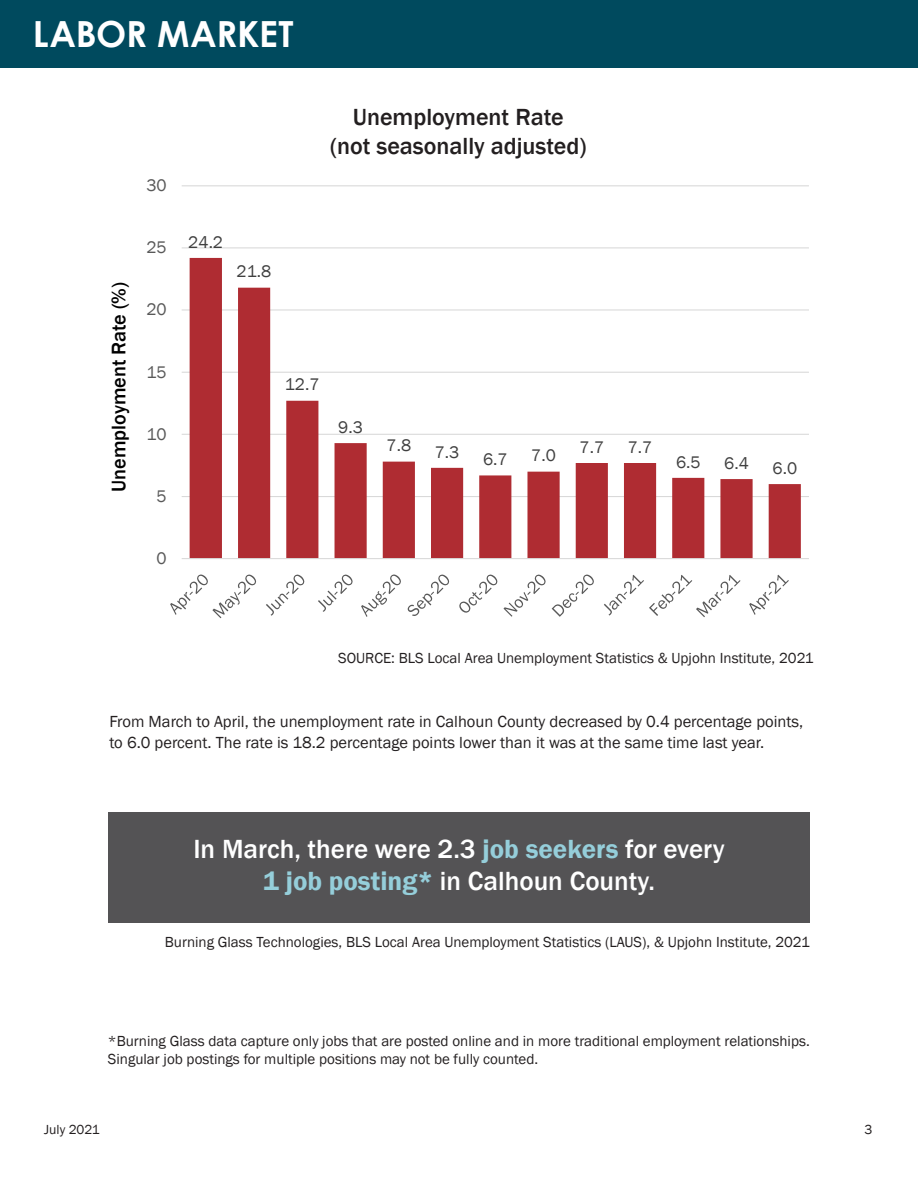
<style>
.page{position:relative;width:918px;height:1188px;background:#fff}
.page>*{position:absolute;margin:0;border:0;box-sizing:border-box;transform-origin:0 0}
.t1{font:700 36px "Century Gothic";letter-spacing:-.005em;color:#fff}
.t2{font:500 27px "Franklin Gothic";color:#fff}
.t3{font:500 24px "Franklin Gothic";color:#231f20}
.t4{font:500 20.25px "Franklin Gothic";letter-spacing:-.005em;color:#000}
.t5{font:17.25px "Franklin Gothic";color:#404040}
.t6{font:17.25px "Franklin Gothic";letter-spacing:.005em;color:#595959}
.Paragraph_Style_1{font:16.5px/21px "Franklin Gothic";color:#231f20}
.t7{font:15px/18px "Franklin Gothic";color:#231f20}
.t8{font:13.5px "Franklin Gothic";color:#231f20}
.s1{font-weight:600;color:#95ceda}
</style>
<div class="page">
<div style="left:108px;top:813px;width:702px;height:110px;background:#545355"></div>
<div style="left:0;top:0;width:918px;height:68px;background:#004a5e"></div>
<hr style="left:182px;top:496px;width:627px;height:1px;background:#d9d9d9">
<hr style="left:182px;top:434px;width:627px;height:1px;background:#d9d9d9">
<hr style="left:182px;top:372px;width:627px;height:1px;background:#d9d9d9">
<hr style="left:182px;top:309px;width:627px;height:2px;background:#d9d9d9">
<hr style="left:182px;top:247px;width:627px;height:1px;background:#d9d9d9">
<hr style="left:182px;top:185px;width:627px;height:1px;background:#d9d9d9">
<svg style="left:190px;top:258px;width:611px;height:300px"></svg>
<hr style="left:182px;top:558px;width:627px;height:1px;background:#d9d9d9">
<svg style="left:170px;top:574px;width:86px;height:44px"></svg>
<svg style="left:266px;top:574px;width:38px;height:42px"></svg>
<svg style="left:318px;top:574px;width:35px;height:38px"></svg>
<svg style="left:361px;top:574px;width:40px;height:43px"></svg>
<svg style="left:408px;top:574px;width:41px;height:42px"></svg>
<svg style="left:459px;top:574px;width:87px;height:43px"></svg>
<svg style="left:552px;top:574px;width:42px;height:43px"></svg>
<svg style="left:604px;top:575px;width:137px;height:42px"></svg>
<svg style="left:749px;top:575px;width:40px;height:40px"></svg>
<p class="t1" style="left:33px;top:6px;width:262px">LABOR MARKET</p>
<p class="t6" style="left:146px;top:175px;width:22px">30</p>
<p class="t4" style="left:106px;top:492px;width:211px;rotate:-90deg">Unemployment Rate (%)</p>
<p class="t6" style="left:146px;top:237px;width:22px">25</p>
<p class="t6" style="left:146px;top:299px;width:22px">20</p>
<p class="t6" style="left:146px;top:361px;width:22px">15</p>
<p class="t6" style="left:146px;top:423px;width:22px">10</p>
<p class="t6" style="left:157px;top:485px;width:12px">5</p>
<p class="t6" style="left:157px;top:548px;width:12px">0</p>
<p class="t5" style="left:188px;top:231px;width:36px">24.2</p>
<p class="t5" style="left:237px;top:261px;width:36px">21.8</p>
<p class="t3" style="left:353px;top:102px;width:212px">Unemployment Rate</p>
<p class="t3" style="left:330px;top:131px;width:258px">(not seasonally adjusted)</p>
<p class="t5" style="left:285px;top:374px;width:36px">12.7</p>
<p class="t5" style="left:338px;top:416px;width:26px">9.3</p>
<p class="t5" style="left:386px;top:435px;width:26px">7.8</p>
<p class="t5" style="left:435px;top:441px;width:26px">7.3</p>
<p class="t5" style="left:483px;top:449px;width:26px">6.7</p>
<p class="t5" style="left:531px;top:445px;width:26px">7.0</p>
<p class="t5" style="left:580px;top:436px;width:26px">7.7</p>
<p class="t5" style="left:628px;top:436px;width:26px">7.7</p>
<p class="t5" style="left:676px;top:451px;width:26px">6.5</p>
<p class="t5" style="left:724px;top:452px;width:26px">6.4</p>
<p class="t5" style="left:773px;top:457px;width:26px">6.0</p>
<p class="t7" style="left:338px;top:650px;width:477px">SOURCE: BLS Local Area Unemployment Statistics &amp; Upjohn Institute, 2021</p>
<p class="Paragraph_Style_1" style="left:110px;top:711px;width:695px">From March to April, the unemployment rate in Calhoun County decreased by 0.4 percentage points, to 6.0 percent. The rate is 18.2 percentage points lower than it was at the same time last year.</p>
<p class="t2" style="left:193px;top:832px;width:533px">In March, there were 2.3 <span class="s1">job seekers</span> for every</p>
<p class="t2" style="left:263px;top:865px;width:393px"><span class="s1">1 job posting*</span> in Calhoun County.</p>
<p class="t7" style="left:165px;top:934px;width:647px">Burning Glass Technologies, BLS Local Area Unemployment Statistics (LAUS), &amp; Upjohn Institute, 2021</p>
<p class="t7" style="left:108px;top:1033px;width:703px">*Burning Glass data capture only jobs that are posted online and in more traditional employment relationships.<br>Singular job postings for multiple positions may not be fully counted.</p>
<p class="t8" style="left:44px;top:1122px;width:57px">July 2021</p>
<p class="t8" style="left:864px;top:1122px;width:9px">3</p>
</div>
